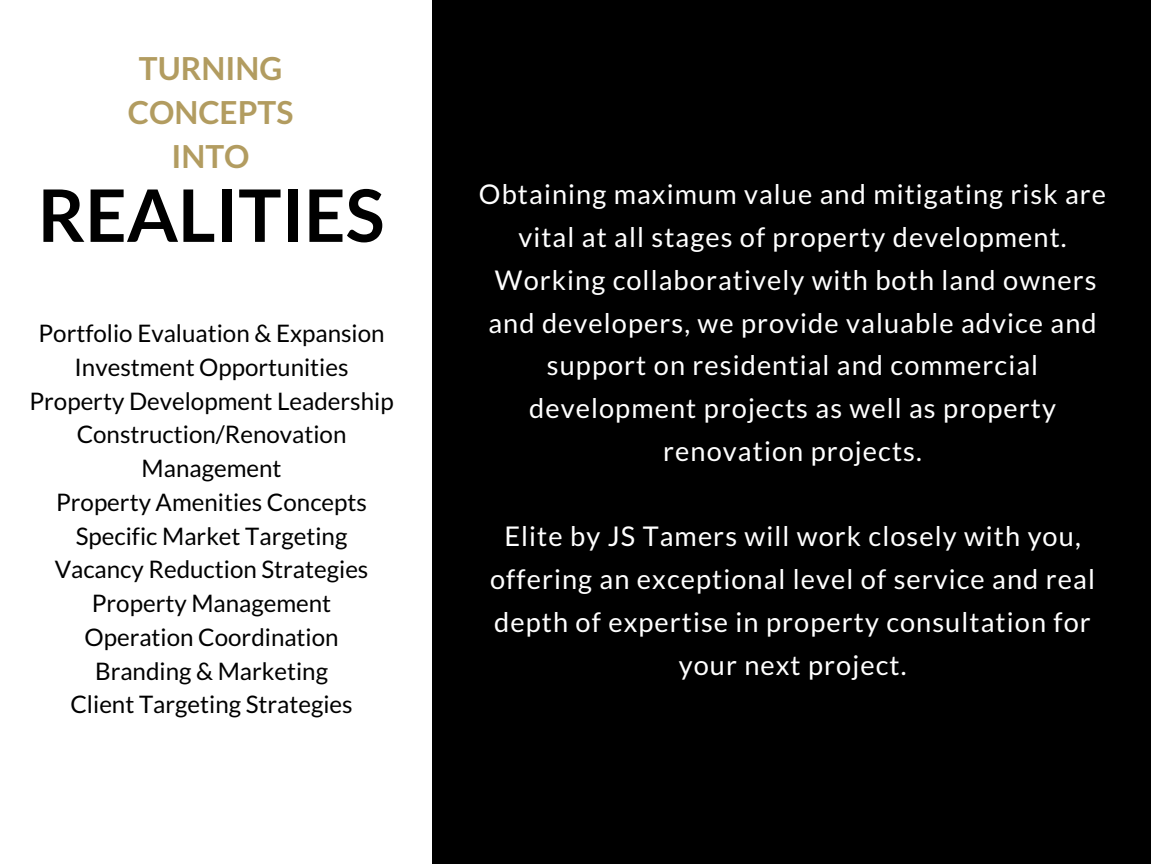
<style>
.page{position:relative;width:1152px;height:864px;background:#fff}
.page>*{position:absolute;margin:0;border:0;box-sizing:border-box;transform-origin:0 0}
.t1{font:700 72.45px "Lato";color:#000}
.t2{font:700 31.65px/43.8px "Lato";color:#b29c60;text-align:center}
.t3{font:27.15px/42.8px "Lato";letter-spacing:.04em;color:#fff;text-align:center}
.t4{font:24.15px/33.8px "Lato";color:#000;text-align:center}
</style>
<div class="page">
<div style="left:432px;top:0;width:719px;height:864px;background:#000"></div>
<p class="t2" style="left:128px;top:46px;width:167px">TURNING<br>CONCEPTS<br>INTO</p>
<h1 class="t1" style="left:38px;top:174px;width:348px">REALITIES</h1>
<p class="t4" style="left:30px;top:316px;width:366px">Portfolio Evaluation &amp; Expansion<br>Investment Opportunities<br>Property Development Leadership<br>Construction/Renovation<br>Management<br>Property Amenities Concepts<br>Specific Market Targeting<br>Vacancy Reduction Strategies<br>Property Management<br>Operation Coordination<br>Branding &amp; Marketing<br>Client Targeting Strategies</p>
<p class="t3" style="left:479px;top:173px;width:629px">Obtaining maximum value and mitigating risk are vital at all stages of property development.<br>Working collaboratively with both land owners and developers, we provide valuable advice and support on residential and commercial development projects as well as property renovation projects.</p>
<p class="t3" style="left:490px;top:515px;width:606px">Elite by JS Tamers will work closely with you, offering an exceptional level of service and real depth of expertise in property consultation for your next project.</p>
</div>
